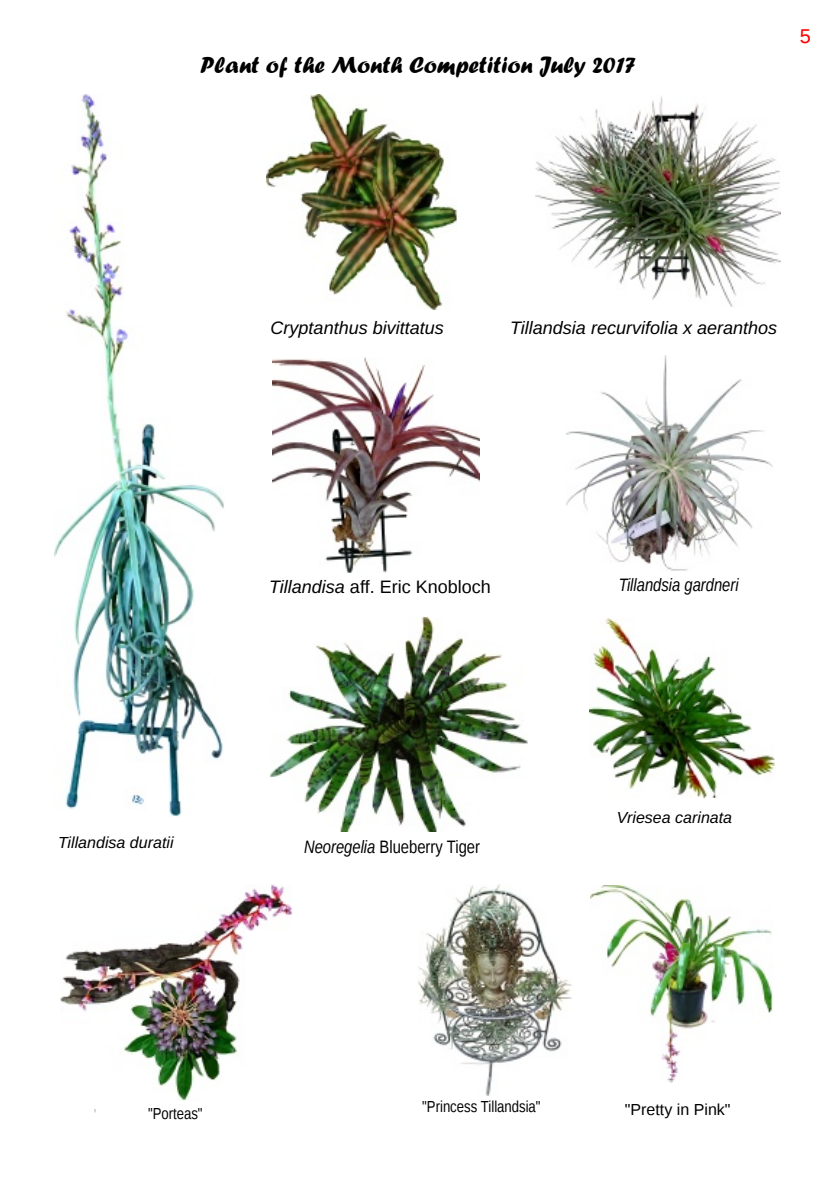
<style>
.page{position:relative;width:840px;height:1191px;background:#fff}
.page>*{position:absolute;margin:0;border:0;box-sizing:border-box;transform-origin:0 0}
.t1{font:24px "Forte";color:#000}
.t2{font:20px "Liberation Sans";color:#f00}
.t3{font:italic 18px "Liberation Sans";color:#000}
.t4{font:18px "Liberation Sans";color:#000}
.t5{font:18px "Liberation Sans Narrow";color:#000}
.t6{font:italic 18px "Liberation Sans Narrow";color:#000}
.t7{font:italic 16px "Liberation Sans";color:#000}
.t8{font:16px "Liberation Sans Narrow";color:#000}
.t9{font:16px "Liberation Sans";color:#000}
.t10{font:16px "Liberation Sans";color:#000;scale:.1 1}
.s1{font-style:italic}
</style>
<div class="page">
<img style="left:55px;top:95px;width:170px;height:721px">
<img style="left:271px;top:618px;width:257px;height:213px">
<img style="left:535px;top:96px;width:245px;height:210px">
<img style="left:566px;top:356px;width:207px;height:215px">
<img style="left:272px;top:357px;width:207px;height:215px">
<img style="left:418px;top:884px;width:154px;height:211px">
<img style="left:60px;top:884px;width:232px;height:216px">
<img style="left:589px;top:618px;width:186px;height:180px">
<img style="left:590px;top:885px;width:181px;height:197px">
<img style="left:266px;top:95px;width:191px;height:214px">
<h1 class="t1" style="left:200px;top:52px;width:437px">Plant of the Month Competition July 2017</h1>
<p class="t2" style="left:799px;top:25px;width:13px">5</p>
<p class="t7" style="left:58px;top:833px;width:117px">Tillandisa duratii</p>
<p class="t3" style="left:270px;top:317px;width:175px">Cryptanthus bivittatus</p>
<p class="t3" style="left:509px;top:317px;width:268px">Tillandsia recurvifolia x aeranthos</p>
<p class="t4" style="left:269px;top:577px;width:223px"><span class="s1">Tillandisa</span> aff. Eric Knobloch</p>
<p class="t6" style="left:618px;top:574px;width:121px">Tillandsia gardneri</p>
<p class="t5" style="left:304px;top:836px;width:177px"><span class="s1">Neoregelia</span> Blueberry Tiger</p>
<p class="t7" style="left:616px;top:808px;width:117px">Vriesea carinata</p>
<p class="t8" style="left:422px;top:1097px;width:120px">"Princess Tillandsia"</p>
<p class="t10" style="left:95px;top:1105px;width:7px">"</p>
<p class="t8" style="left:148px;top:1104px;width:56px">"Porteas"</p>
<p class="t9" style="left:624px;top:1100px;width:107px">"Pretty in Pink"</p>
</div>
